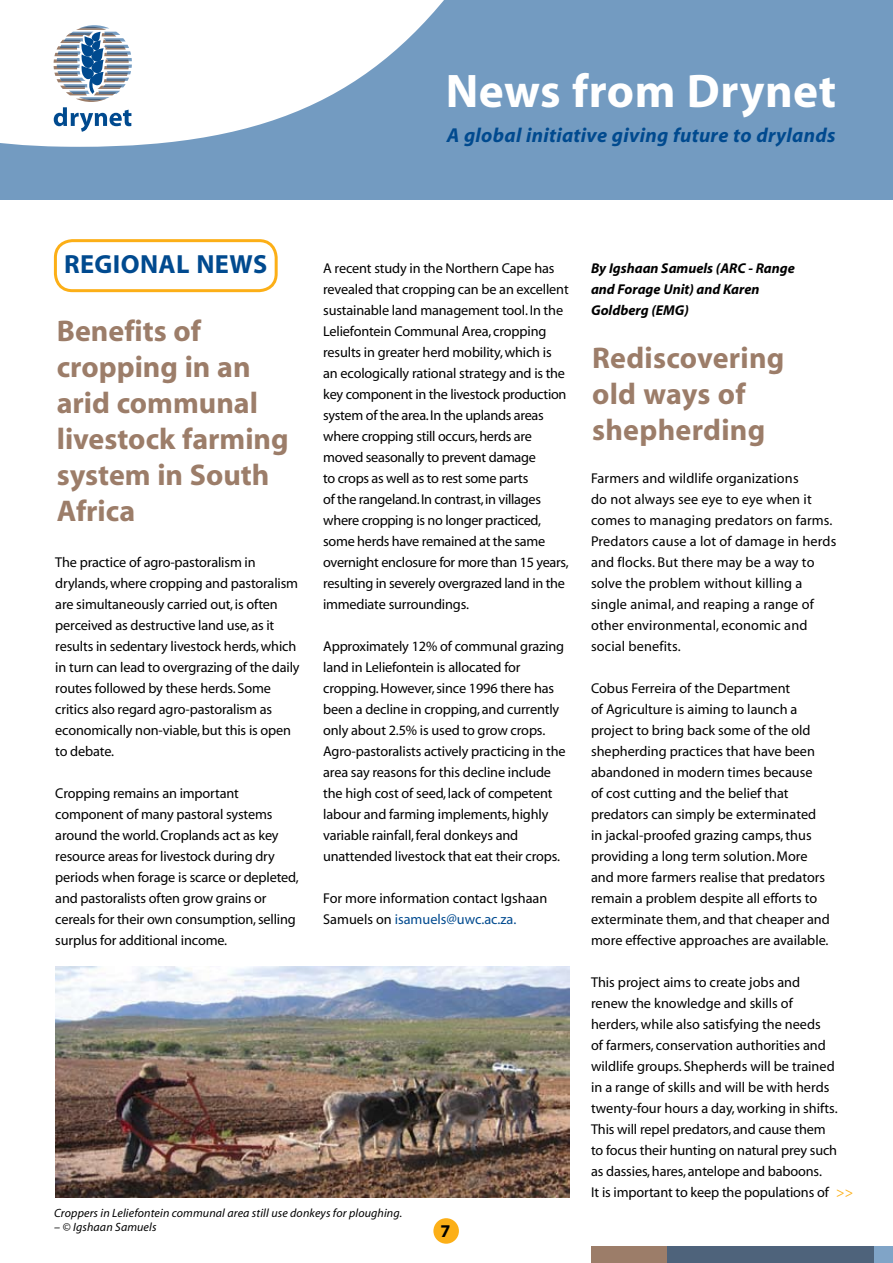
<style>
.page{position:relative;width:893px;height:1263px;background:#fff}
.page>*{position:absolute;margin:0;border:0;box-sizing:border-box;transform-origin:0 0}
.t1{font:700 47.4px "Myriad";letter-spacing:.01em;color:#fff}
.t2{font:700 30px/36px "Myriad";color:#9c7d69}
.t3{font:700 26.25px "Myriad";letter-spacing:.015em;color:#004a8f}
.t4{font:italic 700 20.25px "Myriad";letter-spacing:.015em;color:#004a8f}
.t5{font:700 18px "Myriad";color:#000}
.t6{font:14.25px/21px "Myriad";letter-spacing:-.01em;color:#000}
.t7{font:14.25px/21px "Myriad";letter-spacing:.01em;color:#000}
.t8{font:italic 700 14.25px/21px "Myriad";color:#000}
.t9{font:14.25px "Myriad";color:#fcaf17}
.t10{font:italic 12px "Myriad";letter-spacing:.01em;color:#000}
.s1{color:#004a8f}
</style>
<div class="page">
<svg style="left:0;top:0;width:893px;height:199px;fill:#739bc1"></svg>
<svg style="left:54px;top:25px;width:78px;height:107px"></svg>
<div style="left:433px;top:1218px;width:26px;height:26px;background:#fcaf17;border-radius:50%"></div>
<div style="left:591px;top:1246px;width:283px;height:17px;background:#9c7d69"></div>
<svg style="left:667px;top:1246px;width:226px;height:17px;background:#526881"></svg>
<div style="left:54px;top:239px;width:224px;height:53px;border:3px solid #fcaf17;border-radius:17px"></div>
<img style="left:55px;top:966px;width:514px;height:231px">
<h1 class="t1" style="left:446px;top:67px;width:392px">News from Drynet</h1>
<h3 class="t4" style="left:447px;top:125px;width:390px">A global initiative giving future to drylands</h3>
<h3 class="t3" style="left:64px;top:251px;width:205px">REGIONAL NEWS</h3>
<h2 class="t2" style="left:57px;top:314px;width:233px">Benefits of cropping in an arid communal livestock farming system in South<br>Africa</h2>
<p class="t6" style="left:55px;top:552px;width:246px">The practice of agro-pastoralism in drylands, where cropping and pastoralism are simultaneously carried out, is often perceived as destructive land use, as it results in sedentary livestock herds, which in turn can lead to overgrazing of the daily routes followed by these herds. Some critics also regard agro-pastoralism as economically non-viable, but this is open to debate.</p>
<p class="t6" style="left:55px;top:783px;width:245px">Cropping remains an important component of many pastoral systems around the world. Croplands act as key resource areas for livestock during dry periods when forage is scarce or depleted, and pastoralists often grow grains or cereals for their own consumption, selling surplus for additional income.</p>
<p class="t6" style="left:323px;top:258px;width:247px">A recent study in the Northern Cape has revealed that cropping can be an excellent sustainable land management tool. In the Leliefontein Communal Area, cropping results in greater herd mobility, which is an ecologically rational strategy and is the key component in the livestock production system of the area. In the uplands areas where cropping still occurs, herds are moved seasonally to prevent damage<br>to crops as well as to rest some parts<br>of the rangeland. In contrast, in villages where cropping is no longer practiced, some herds have remained at the same overnight enclosure for more than 15 years, resulting in severely overgrazed land in the immediate surroundings.</p>
<p class="t6" style="left:323px;top:636px;width:244px">Approximately 12% of communal grazing land in Leliefontein is allocated for cropping. However, since 1996 there has been a decline in cropping, and currently only about 2.5% is used to grow crops.<br>Agro-pastoralists actively practicing in the area say reasons for this decline include the high cost of seed, lack of competent labour and farming implements, highly variable rainfall, feral donkeys and unattended livestock that eat their crops.</p>
<p class="t6" style="left:323px;top:888px;width:226px">For more information contact Igshaan<br>Samuels on <span class="s1">isamuels@uwc.ac.za.</span></p>
<p class="t8" style="left:591px;top:258px;width:205px">By Igshaan Samuels (ARC - Range and Forage Unit) and Karen<br>Goldberg (EMG)</p>
<h2 class="t2" style="left:592px;top:341px;width:194px">Rediscovering old ways of shepherding</h2>
<p class="t7" style="left:591px;top:468px;width:247px">Farmers and wildlife organizations<br>do not always see eye to eye when it comes to managing predators on farms.<br>Predators cause a lot of damage in herds and flocks. But there may be a way to solve the problem without killing a single animal, and reaping a range of other environmental, economic and social benefits.</p>
<p class="t6" style="left:591px;top:678px;width:240px">Cobus Ferreira of the Department<br>of Agriculture is aiming to launch a project to bring back some of the old shepherding practices that have been abandoned in modern times because<br>of cost cutting and the belief that predators can simply be exterminated in jackal-proofed grazing camps, thus providing a long term solution. More and more farmers realise that predators remain a problem despite all efforts to exterminate them, and that cheaper and more effective approaches are available.</p>
<p class="t6" style="left:591px;top:972px;width:248px">This project aims to create jobs and renew the knowledge and skills of herders, while also satisfying the needs<br>of farmers, conservation authorities and wildlife groups. Shepherds will be trained in a range of skills and will be with herds twenty-four hours a day, working in shifts.<br>This will repel predators, and cause them to focus their hunting on natural prey such as dassies, hares, antelope and baboons.<br>It is important to keep the populations of</p>
<p class="t9" style="left:836px;top:1185px;width:19px">&gt;&gt;</p>
<p class="t10" style="left:54px;top:1206px;width:350px">Croppers in Leliefontein communal area still use donkeys for ploughing.</p>
<p class="t10" style="left:54px;top:1221px;width:104px">– © Igshaan Samuels</p>
<p class="t5" style="left:441px;top:1222px;width:11px">7</p>
</div>
